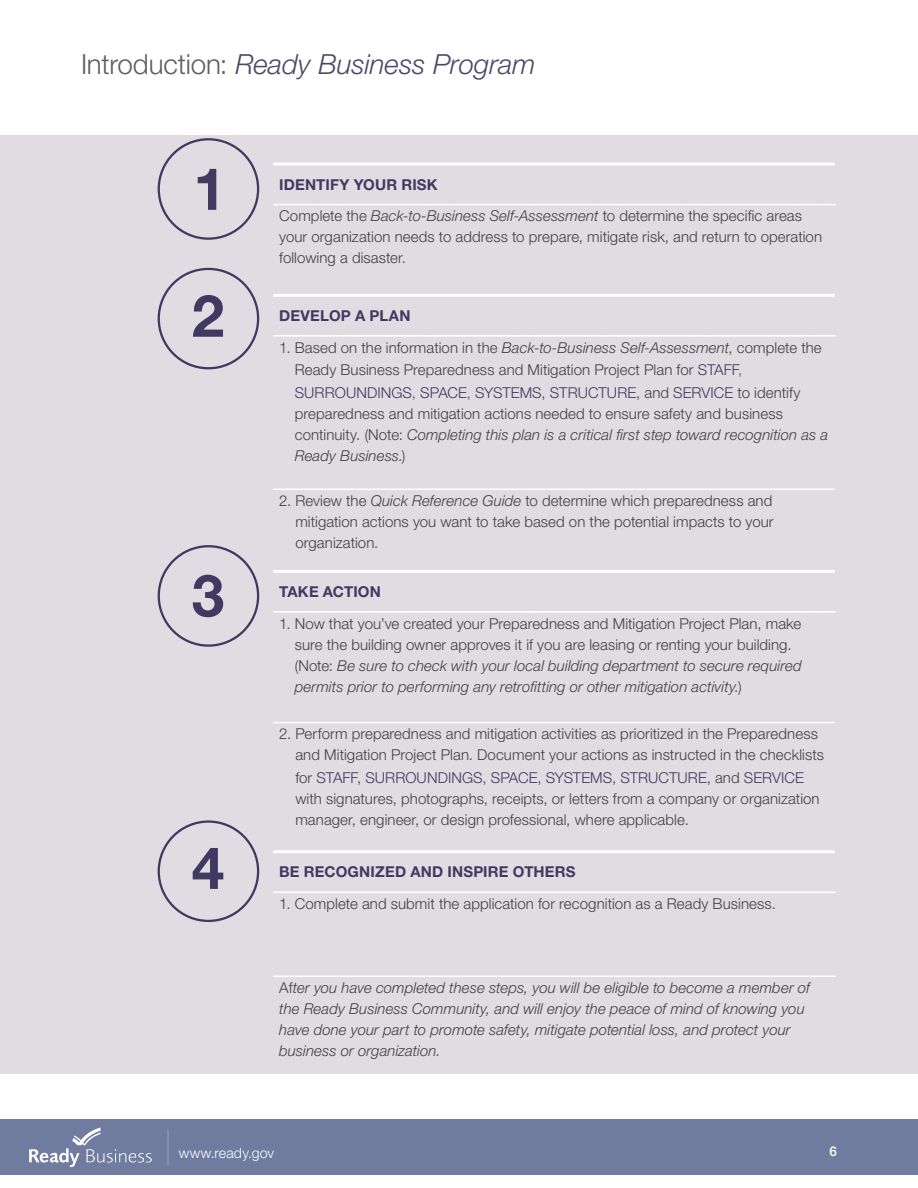
<style>
.page{position:relative;width:918px;height:1188px;background:#fff}
.page>*{position:absolute;margin:0;border:0;box-sizing:border-box;transform-origin:0 0}
.t1{font:700 58.5px "Helvetica Neue LT Std";color:#413a60}
.t2{font:italic 300 27.75px "Helvetica Neue LT Std";letter-spacing:-.005em;color:#4f476a}
.t3{font:300 15px/21px "Helvetica Neue LT Std";letter-spacing:.005em;color:#414042}
.t4{font:italic 300 15px/21px "Helvetica Neue LT Std";letter-spacing:.005em;color:#414042}
.t5{font:700 15px "Helvetica Neue LT Std";letter-spacing:.01em;color:#413a60}
.t6{font:300 14.25px "Helvetica Neue LT Std";letter-spacing:.01em;color:#fff}
.t7{font:500 13.5px "Helvetica Neue LT Std";color:#fff}
.s1{font-style:normal;color:#5c5e60}
.s2{font-style:italic}
.s3{color:#413a60}
.s4{color:#58595b}
.s5{font-style:normal}
</style>
<div class="page">
<div style="left:0;top:1119px;width:918px;height:55px;background:#707ba0"></div>
<svg style="left:29px;top:1128px;width:123px;height:39px"></svg>
<hr style="left:167px;top:1130px;width:2px;height:35px;background:#fff">
<div style="left:0;top:135px;width:918px;height:939px;background:#dfdce2"></div>
<hr style="left:273px;top:163px;width:562px;height:3px;background:#fff">
<hr style="left:273px;top:294px;width:562px;height:3px;background:#fff">
<hr style="left:273px;top:570px;width:562px;height:3px;background:#fff">
<svg style="left:274px;top:335px;width:561px;height:2px"></svg>
<hr style="left:273px;top:489px;width:562px;height:1px;background:#fff">
<svg style="left:274px;top:611px;width:561px;height:2px"></svg>
<svg style="left:274px;top:204px;width:561px;height:1px"></svg>
<hr style="left:273px;top:722px;width:562px;height:1px;background:#fff">
<hr style="left:273px;top:850px;width:562px;height:3px;background:#fff">
<svg style="left:274px;top:892px;width:561px;height:1px"></svg>
<svg style="left:274px;top:976px;width:561px;height:1px"></svg>
<div style="left:158px;top:138px;width:101px;height:102px;border:2px solid #413a60;border-radius:50%"></div>
<div style="left:158px;top:268px;width:101px;height:101px;border:2px solid #413a60;border-radius:50%"></div>
<div style="left:158px;top:545px;width:101px;height:102px;border:2px solid #413a60;border-radius:50%"></div>
<div style="left:158px;top:820px;width:101px;height:102px;border:2px solid #413a60;border-radius:50%"></div>
<h3 class="t2" style="left:81px;top:47px;width:456px"><span class="s1">Introduction:</span> Ready Business Program</h3>
<p class="t1" style="left:193px;top:153px;width:34px">1</p>
<p class="t1" style="left:192px;top:280px;width:34px">2</p>
<p class="t1" style="left:192px;top:559px;width:34px">3</p>
<p class="t1" style="left:192px;top:832px;width:34px">4</p>
<h4 class="t5" style="left:279px;top:175px;width:160px">IDENTIFY YOUR RISK</h4>
<p class="t3" style="left:279px;top:205px;width:544px">Complete the <span class="s2">Back-to-Business Self-Assessment</span> to determine the specific areas your organization needs to address to prepare, mitigate risk, and return to operation following a disaster.</p>
<h4 class="t5" style="left:279px;top:306px;width:133px">DEVELOP A PLAN</h4>
<p class="t3" style="left:295px;top:336px;width:528px;line-height:22.5px;text-indent:-16px">1. Based on the information in the <span class="s2">Back-to-Business Self-Assessment</span>, complete the<br>Ready Business Preparedness and Mitigation Project Plan for <span class="s3">STAFF</span><span class="s4">,<br></span><span class="s3">SURROUNDINGS</span><span class="s4">,</span> <span class="s3">SPACE</span><span class="s4">,</span> <span class="s3">SYSTEMS</span>, <span class="s3">STRUCTURE</span>, and <span class="s3">SERVICE</span> to identify</p>
<p class="t3" style="left:295px;top:402px;width:535px">preparedness and mitigation actions needed to ensure safety and business continuity. (Note: <span class="s2">Completing this plan is a critical first step toward recognition as a<br>Ready Business.</span>)</p>
<p class="t3" style="left:295px;top:490px;width:480px;text-align:justify;text-indent:-16px">2. Review the <span class="s2">Quick Reference Guide</span> to determine which preparedness and mitigation actions you want to take based on the potential impacts to your organization.</p>
<h4 class="t5" style="left:279px;top:582px;width:103px">TAKE ACTION</h4>
<p class="t3" style="left:295px;top:612px;width:509px;text-indent:-16px">1. Now that you’ve created your Preparedness and Mitigation Project Plan, make sure the building owner approves it if you are leasing or renting your building. (Note: <span class="s2">Be sure to check with your local building department to secure required permits prior to performing any retrofitting or other mitigation activity.</span>)</p>
<p class="t3" style="left:295px;top:723px;width:530px;text-indent:-16px">2. Perform preparedness and mitigation activities as prioritized in the Preparedness and Mitigation Project Plan. Document your actions as instructed in the checklists</p>
<p class="t3" style="left:295px;top:767px;width:526px">for <span class="s3">STAFF</span>, <span class="s3">SURROUNDINGS</span>, <span class="s3">SPACE, SYSTEMS</span>, <span class="s3">STRUCTURE</span>, and <span class="s3">SERVICE </span>with signatures, photographs, receipts, or letters from a company or organization manager, engineer, or design professional, where applicable.</p>
<h4 class="t5" style="left:279px;top:863px;width:298px">BE RECOGNIZED AND INSPIRE OTHERS</h4>
<p class="t3" style="left:279px;top:893px;width:498px">1. Complete and submit the application for recognition as a Ready Business.</p>
<p class="t4" style="left:279px;top:977px;width:532px"><span class="s5">Af</span>ter you have completed these steps, you will be eligible to become a member of the Ready Business Community, and will enjoy the peace of mind of knowing you have done your part to promote safety, mitigate potential loss, and protect your business or organization.</p>
<p class="t6" style="left:179px;top:1144px;width:97px">www.ready.gov</p>
<p class="t7" style="left:829px;top:1144px;width:9px">6</p>
</div>
